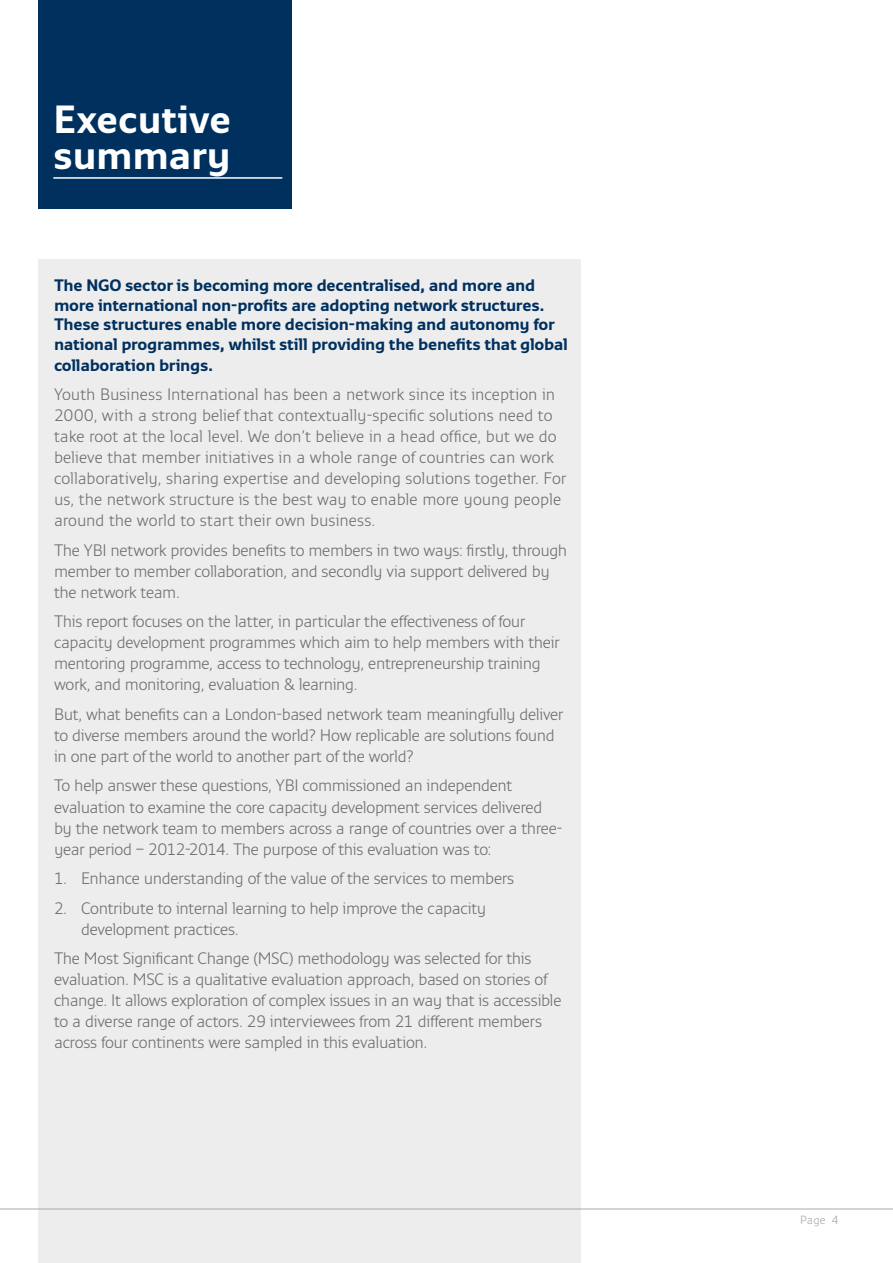
<style>
.page{position:relative;width:893px;height:1263px;background:#fff}
.page>*{position:absolute;margin:0;border:0;box-sizing:border-box;transform-origin:0 0}
.t1{font:700 39px/36px "Monitor";letter-spacing:-.015em;color:#fff}
.t2{font:300 16.5px/21px "Monitor";letter-spacing:-.02em;color:#6d6e71}
.t3{font:300 16.5px/21px "Monitor";color:#6d6e71}
.t4{font:700 16.5px/19.5px "Monitor";letter-spacing:-.025em;color:#00305e}
.t5{font:300 11.85px "Monitor";color:#a7a9ac}
</style>
<div class="page">
<div style="left:38px;top:259px;width:543px;height:1004px;background:#ededee"></div>
<div style="left:38px;top:0;width:254px;height:208px;background:#00305e"></div>
<hr style="left:53px;top:177px;width:229px;height:2px;background:#fff">
<hr style="left:0;top:1208px;width:893px;height:1px;background:#a7a9ac">
<h1 class="t1" style="left:53px;top:100px;width:180px">Executive summary</h1>
<p class="t4" style="left:54px;top:275px;width:515px">The NGO sector is becoming more decentralised, and more and more international non-profits are adopting network structures.<br>These structures enable more decision-making and autonomy for national programmes, whilst still providing the benefits that global</p>
<p class="t4" style="left:54px;top:355px;width:161px">collaboration brings.</p>
<p class="t3" style="left:54px;top:383px;width:514px">Youth Business International has been a network since its inception in 2000, with a strong belief that contextually-specific solutions need to take root at the local level. We don’t believe in a head office, but we do believe that member initiatives in a whole range of countries can work collaboratively, sharing expertise and developing solutions together. For us, the network structure is the best way to enable more young people around the world to start their own business.</p>
<p class="t2" style="left:54px;top:539px;width:515px">The YBI network provides benefits to members in two ways: firstly, through member to member collaboration, and secondly via support delivered by the network team.</p>
<p class="t2" style="left:54px;top:610px;width:507px">This report focuses on the latter, in particular the effectiveness of four capacity development programmes which aim to help members with their mentoring programme, access to technology, entrepreneurship training work, and monitoring, evaluation &amp; learning.</p>
<p class="t2" style="left:54px;top:703px;width:511px">But, what benefits can a London-based network team meaningfully deliver to diverse members around the world? How replicable are solutions found in one part of the world to another part of the world?</p>
<p class="t2" style="left:54px;top:774px;width:510px">To help answer these questions, YBI commissioned an independent evaluation to examine the core capacity development services delivered by the network team to members across a range of countries over a three&shy;year period – 2012-2014. The purpose of this evaluation was to:</p>
<p class="t2" style="left:54px;top:867px;width:462px">1. Enhance understanding of the value of the services to members</p>
<p class="t2" style="left:81px;top:897px;width:407px;text-indent:-27px">2. Contribute to internal learning to help improve the capacity development practices.</p>
<p class="t2" style="left:54px;top:947px;width:509px">The Most Significant Change (MSC) methodology was selected for this evaluation. MSC is a qualitative evaluation approach, based on stories of change. It allows exploration of complex issues in an way that is accessible to a diverse range of actors. 29 interviewees from 21 different members across four continents were sampled in this evaluation.</p>
<p class="t5" style="left:800px;top:1213px;width:40px">Page 4</p>
</div>
